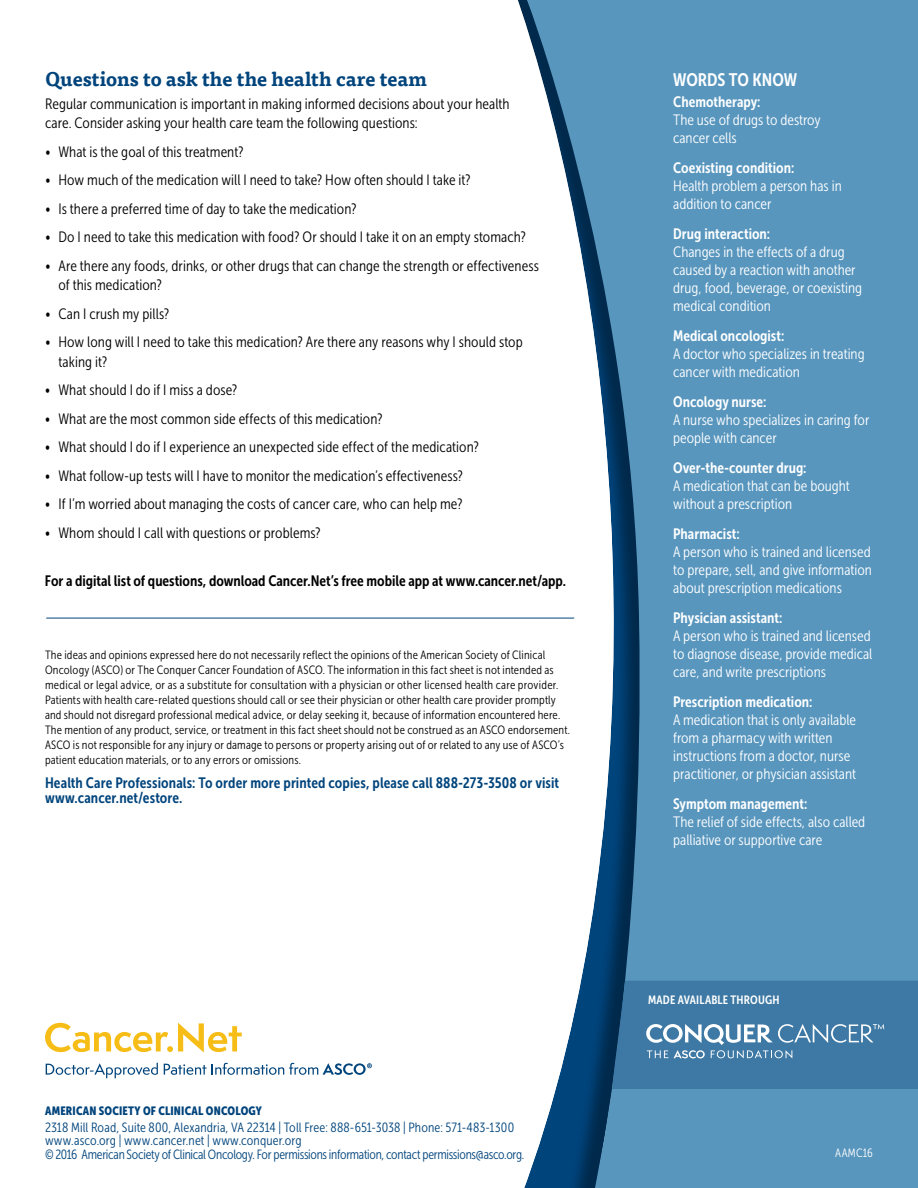
<style>
.page{position:relative;width:918px;height:1188px;background:#fff}
.page>*{position:absolute;margin:0;border:0;box-sizing:border-box;transform-origin:0 0}
.t1{font:700 19.5px "Tisa Pro";color:#00447c}
.t2{font:18px "Museo Sans Cond 700";letter-spacing:-.005em;color:#fff}
.t3{font:15px/18px "Museo Sans Cond 300";color:#fff}
.t4{font:15px/19.5px "Museo Sans Cond 300";letter-spacing:.005em;color:#000}
.t5{font:15px/15px "Museo Sans Cond 700";letter-spacing:.005em;color:#00447c}
.t6{font:15px "Museo Sans Cond 700";color:#000}
.t7{font:13.35px/13.5px "Museo Sans Cond 300";letter-spacing:-.01em;color:#00447c}
.t8{font:12px/15px "Museo Sans Cond 300";letter-spacing:.015em;color:#000}
.t9{font:12px "Museo Sans Cond 900";letter-spacing:.015em;color:#00447c}
.t10{font:12px "Museo Sans Cond 700";letter-spacing:.015em;color:#fff}
.t11{font:12px "Museo Sans Cond 300";letter-spacing:.025em;color:#fff}
.s1{font-family:"Museo Sans Cond 700"}
</style>
<div class="page">
<svg style="left:522px;top:0;width:396px;height:1188px;fill:#5896be"></svg>
<svg style="left:612px;top:981px;width:306px;height:108px"></svg>
<svg style="left:45px;top:1023px;width:197px;height:30px"></svg>
<svg style="left:46px;top:1063px;width:112px;height:15px"></svg>
<svg style="left:164px;top:1063px;width:208px;height:12px"></svg>
<hr style="left:46px;top:618px;width:528px;height:1px;background:#00447c">
<p class="t1" style="left:45px;top:63px;width:384px">Questions to ask the the health care team</p>
<p class="t4" style="left:45px;top:94px;width:466px">Regular communication is important in making informed decisions about your health care. Consider asking your health care team the following questions:</p>
<p class="t4" style="left:45px;top:142px;width:200px">• What is the goal of this treatment?</p>
<p class="t4" style="left:45px;top:170px;width:427px">• How much of the medication will I need to take? How often should I take it?</p>
<p class="t4" style="left:45px;top:199px;width:313px">• Is there a preferred time of day to take the medication?</p>
<p class="t4" style="left:45px;top:227px;width:482px">• Do I need to take this medication with food? Or should I take it on an empty stomach?</p>
<p class="t4" style="left:58px;top:256px;width:482px;text-indent:-14px">• Are there any foods, drinks, or other drugs that can change the strength or effectiveness of this medication?</p>
<p class="t4" style="left:45px;top:304px;width:126px">• Can I crush my pills?</p>
<p class="t4" style="left:58px;top:332px;width:466px;text-indent:-13px">• How long will I need to take this medication? Are there any reasons why I should stop taking it?</p>
<p class="t4" style="left:45px;top:380px;width:194px">• What should I do if I miss a dose?</p>
<p class="t4" style="left:45px;top:409px;width:339px">• What are the most common side effects of this medication?</p>
<p class="t4" style="left:45px;top:437px;width:435px">• What should I do if I experience an unexpected side effect of the medication?</p>
<p class="t4" style="left:45px;top:466px;width:419px">• What follow-up tests will I have to monitor the medication’s effectiveness?</p>
<p class="t4" style="left:45px;top:494px;width:419px">• If I’m worried about managing the costs of cancer care, who can help me?</p>
<p class="t4" style="left:45px;top:523px;width:277px">• Whom should I call with questions or problems?</p>
<p class="t6" style="left:45px;top:572px;width:523px">For a digital list of questions, download Cancer.Net’s free mobile app at www.cancer.net/app.</p>
<p class="t8" style="left:45px;top:648px;width:527px">The ideas and opinions expressed here do not necessarily reflect the opinions of the American Society of Clinical Oncology (ASCO) or The Conquer Cancer Foundation of ASCO. The information in this fact sheet is not intended as medical or legal advice, or as a substitute for consultation with a physician or other licensed health care provider.<br>Patients with health care-related questions should call or see their physician or other health care provider promptly and should not disregard professional medical advice, or delay seeking it, because of information encountered here.<br>The mention of any product, service, or treatment in this fact sheet should not be construed as an ASCO endorsement.<br>ASCO is not responsible for any injury or damage to persons or property arising out of or related to any use of ASCO’s patient education materials, or to any errors or omissions.</p>
<p class="t5" style="left:45px;top:776px;width:516px">Health Care Professionals: To order more printed copies, please call 888-273-3508 or visit www.cancer.net/estore.</p>
<p class="t9" style="left:45px;top:1104px;width:218px">AMERICAN SOCIETY OF CLINICAL ONCOLOGY</p>
<p class="t7" style="left:45px;top:1120px;width:481px">2318 Mill Road, Suite 800, Alexandria, VA 22314 | Toll Free: 888-651-3038 | Phone: 571-483-1300 www.asco.org | www.cancer.net | www.conquer.org<br>© 2016 American Society of Clinical Oncology. For permissions information, contact permissions@asco.org.</p>
<p class="t2" style="left:673px;top:69px;width:125px">WORDS TO KNOW</p>
<p class="t3" style="left:673px;top:92px;width:149px"><span class="s1">Chemotherapy:<br></span>The use of drugs to destroy cancer cells</p>
<p class="t3" style="left:673px;top:158px;width:170px"><span class="s1">Coexisting condition:<br></span>Health problem a person has in addition to cancer</p>
<p class="t3" style="left:673px;top:224px;width:190px"><span class="s1">Drug interaction:<br></span>Changes in the effects of a drug caused by a reaction with another drug, food, beverage, or coexisting medical condition</p>
<p class="t3" style="left:673px;top:326px;width:193px"><span class="s1">Medical oncologist:<br></span>A doctor who specializes in treating cancer with medication</p>
<p class="t3" style="left:673px;top:392px;width:198px"><span class="s1">Oncology nurse:<br></span>A nurse who specializes in caring for people with cancer</p>
<p class="t3" style="left:673px;top:458px;width:178px"><span class="s1">Over-the-counter drug:<br></span>A medication that can be bought without a prescription</p>
<p class="t3" style="left:673px;top:524px;width:200px"><span class="s1">Pharmacist:<br></span>A person who is trained and licensed to prepare, sell, and give information about prescription medications</p>
<p class="t3" style="left:673px;top:608px;width:201px"><span class="s1">Physician assistant:<br></span>A person who is trained and licensed to diagnose disease, provide medical care, and write prescriptions</p>
<p class="t3" style="left:673px;top:692px;width:184px"><span class="s1">Prescription medication:<br></span>A medication that is only available from a pharmacy with written instructions from a doctor, nurse practitioner, or physician assistant</p>
<p class="t3" style="left:673px;top:794px;width:194px"><span class="s1">Symptom management:<br></span>The relief of side effects, also called palliative or supportive care</p>
<p class="t10" style="left:648px;top:994px;width:133px">MADE AVAILABLE THROUGH</p>
<p class="t11" style="left:835px;top:1146px;width:39px">AAMC16</p>
</div>
